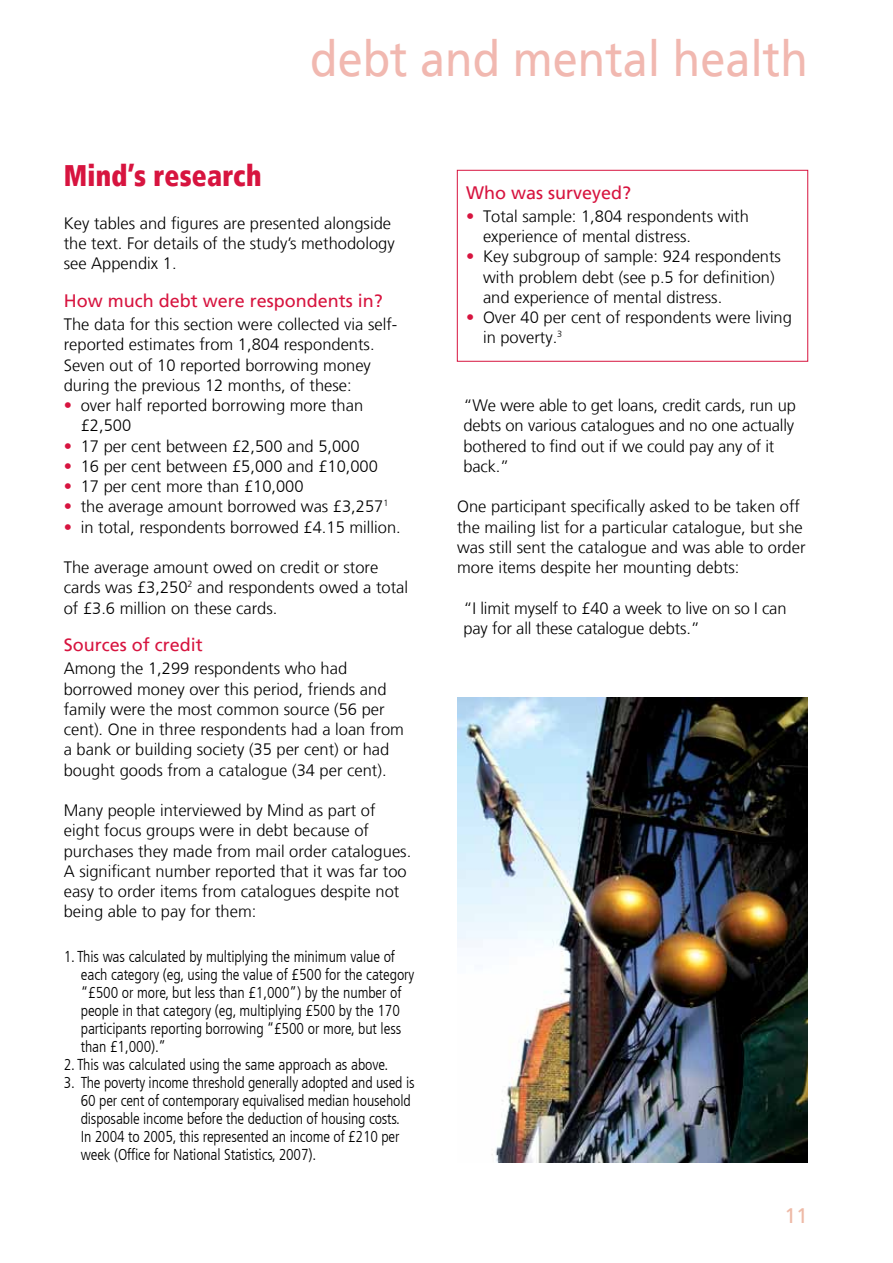
<style>
.page{position:relative;width:893px;height:1263px;background:#fff}
.page>*{position:absolute;margin:0;border:0;box-sizing:border-box;transform-origin:0 0}
.t1{font:49.5px "Frutiger LT";color:#f1b8b0;scale:.91 1}
.t2{font:900 condensed 29.7px "Frutiger LT";letter-spacing:.01em;color:#d7143f;scale:.91 1}
.t3{font:21px "Frutiger LT";color:#eebaa7}
.t4{font:18px "Frutiger LT";color:#d7143f}
.t5{font:300 16.5px/20.2px "Frutiger LT";color:#000}
.t6{font:300 condensed 15.75px/18px "Frutiger LT";letter-spacing:-.005em;color:#000}
.s1{color:#d7143f}
</style>
<div class="page">
<div style="left:457px;top:170px;width:351px;height:191px;border:1px solid #d7143f"></div>
<img style="left:457px;top:697px;width:351px;height:465px">
<p class="t1" style="left:310px;top:30px;width:548px">debt and mental health</p>
<p class="t2" style="left:64px;top:157px;width:219px">Mind’s research</p>
<p class="t5" style="left:64px;top:213px;width:332px">Key tables and figures are presented alongside the text. For details of the study’s methodology see Appendix 1.</p>
<p class="t4" style="left:64px;top:290px;width:321px">How much debt were respondents in?</p>
<p class="t5" style="left:64px;top:314px;width:335px">The data for this section were collected via self&shy;reported estimates from 1,804 respondents.<br>Seven out of 10 reported borrowing money during the previous 12 months, of these:</p>
<p class="t5" style="left:81px;top:395px;width:284px;text-indent:-17px"><span class="s1">•</span> over half reported borrowing more than £2,500</p>
<p class="t5" style="left:64px;top:436px;width:297px"><span class="s1">•</span> 17 per cent between £2,500 and 5,000</p>
<p class="t5" style="left:64px;top:456px;width:316px"><span class="s1">•</span> 16 per cent between £5,000 and £10,000</p>
<p class="t5" style="left:64px;top:476px;width:241px"><span class="s1">•</span> 17 per cent more than £10,000</p>
<p class="t5" style="left:64px;top:497px;width:326px"><span class="s1">•</span> the average amount borrowed was £3,257<sup>1</sup></p>
<p class="t5" style="left:64px;top:517px;width:339px"><span class="s1">•</span> in total, respondents borrowed £4.15 million.</p>
<p class="t5" style="left:64px;top:557px;width:346px">The average amount owed on credit or store cards was £3,250<sup>2</sup> and respondents owed a total of £3.6 million on these cards.</p>
<p class="t4" style="left:64px;top:634px;width:141px">Sources of credit</p>
<p class="t5" style="left:64px;top:659px;width:342px">Among the 1,299 respondents who had borrowed money over this period, friends and family were the most common source (56 per cent). One in three respondents had a loan from a bank or building society (35 per cent) or had bought goods from a catalogue (34 per cent).</p>
<p class="t5" style="left:64px;top:800px;width:349px">Many people interviewed by Mind as part of eight focus groups were in debt because of purchases they made from mail order catalogues.<br>A significant number reported that it was far too easy to order items from catalogues despite not being able to pay for them:</p>
<p class="t6" style="left:81px;top:947px;width:335px;text-indent:-17px">1. This was calculated by multiplying the minimum value of each category (eg, using the value of £500 for the category “£500 or more, but less than £1,000”) by the number of people in that category (eg, multiplying £500 by the 170 participants reporting borrowing “£500 or more, but less than £1,000).”</p>
<p class="t6" style="left:64px;top:1055px;width:326px">2. This was calculated using the same approach as above.</p>
<p class="t6" style="left:81px;top:1073px;width:335px;text-indent:-17px">3. The poverty income threshold generally adopted and used is 60 per cent of contemporary equivalised median household disposable income before the deduction of housing costs.<br>In 2004 to 2005, this represented an income of £210 per week (Office for National Statistics, 2007).</p>
<p class="t4" style="left:466px;top:182px;width:167px">Who was surveyed?</p>
<p class="t5" style="left:483px;top:206px;width:267px;text-indent:-17px"><span class="s1">•</span> Total sample: 1,804 respondents with experience of mental distress.</p>
<p class="t5" style="left:483px;top:247px;width:300px;text-indent:-17px"><span class="s1">•</span> Key subgroup of sample: 924 respondents with problem debt (see p.5 for definition) and experience of mental distress.</p>
<p class="t5" style="left:483px;top:308px;width:310px;text-indent:-17px"><span class="s1">•</span> Over 40 per cent of respondents were living in poverty.<sup>3</sup></p>
<p class="t5" style="left:463px;top:395px;width:334px">“We were able to get loans, credit cards, run up debts on various catalogues and no one actually bothered to find out if we could pay any of it back.”</p>
<p class="t5" style="left:457px;top:497px;width:350px">One participant specifically asked to be taken off the mailing list for a particular catalogue, but she was still sent the catalogue and was able to order more items despite her mounting debts:</p>
<p class="t5" style="left:463px;top:598px;width:325px">“I limit myself to £40 a week to live on so I can pay for all these catalogue debts.”</p>
<p class="t3" style="left:785px;top:1204px;width:25px">11</p>
</div>
